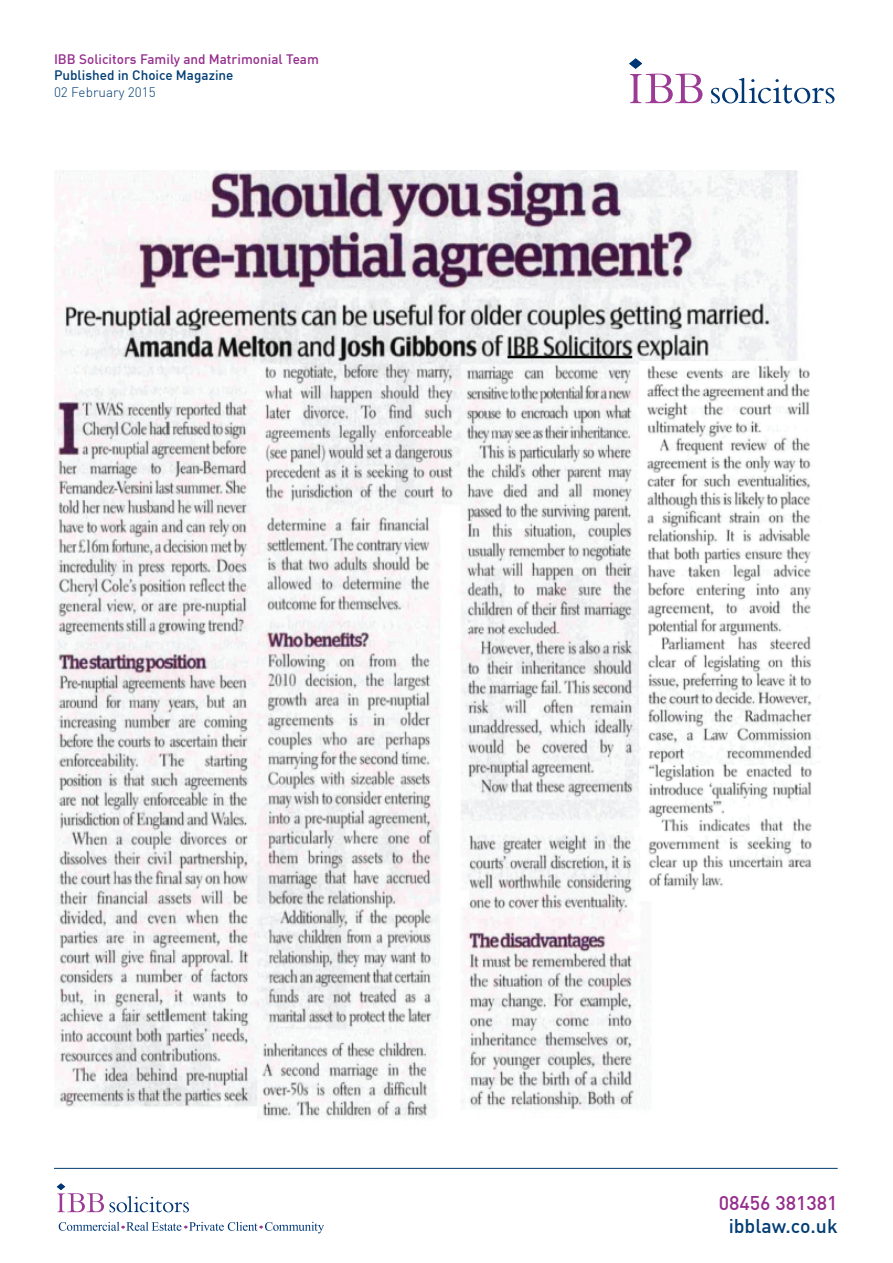
<style>
.page{position:relative;width:893px;height:1263px;background:#fff}
.page>*{position:absolute;margin:0;border:0;box-sizing:border-box;transform-origin:0 0}
.t1{font:500 19.5px "DIN";color:#013d74}
.t2{font:500 19.5px "DIN";color:#952e8d}
.t3{font:500 13.5px "DIN";color:#952e8d}
.t4{font:500 13.5px "DIN";color:#013d74}
.t5{font:300 13.5px "DIN";color:#013d74}
</style>
<div class="page">
<svg style="left:711px;top:78px;width:123px;height:25px"></svg>
<svg style="left:629px;top:58px;width:74px;height:45px"></svg>
<svg style="left:110px;top:1196px;width:79px;height:16px"></svg>
<svg style="left:57px;top:1183px;width:47px;height:29px"></svg>
<svg style="left:59px;top:1222px;width:265px;height:11px"></svg>
<hr style="left:54px;top:1168px;width:784px;height:1px;background:#013d74">
<img style="left:54px;top:170px;width:744px;height:949px">
<img style="left:639px;top:362px;width:173px;height:538px">
<p class="t3" style="left:54px;top:51px;width:266px">IBB Solicitors Family and Matrimonial Team</p>
<p class="t4" style="left:54px;top:67px;width:181px">Published in Choice Magazine</p>
<p class="t5" style="left:54px;top:83px;width:103px">02 February 2015</p>
<h1 class="t2" style="left:719px;top:1190px;width:121px">08456 381381</h1>
<h1 class="t1" style="left:729px;top:1213px;width:111px">ibblaw.co.uk</h1>
</div>
